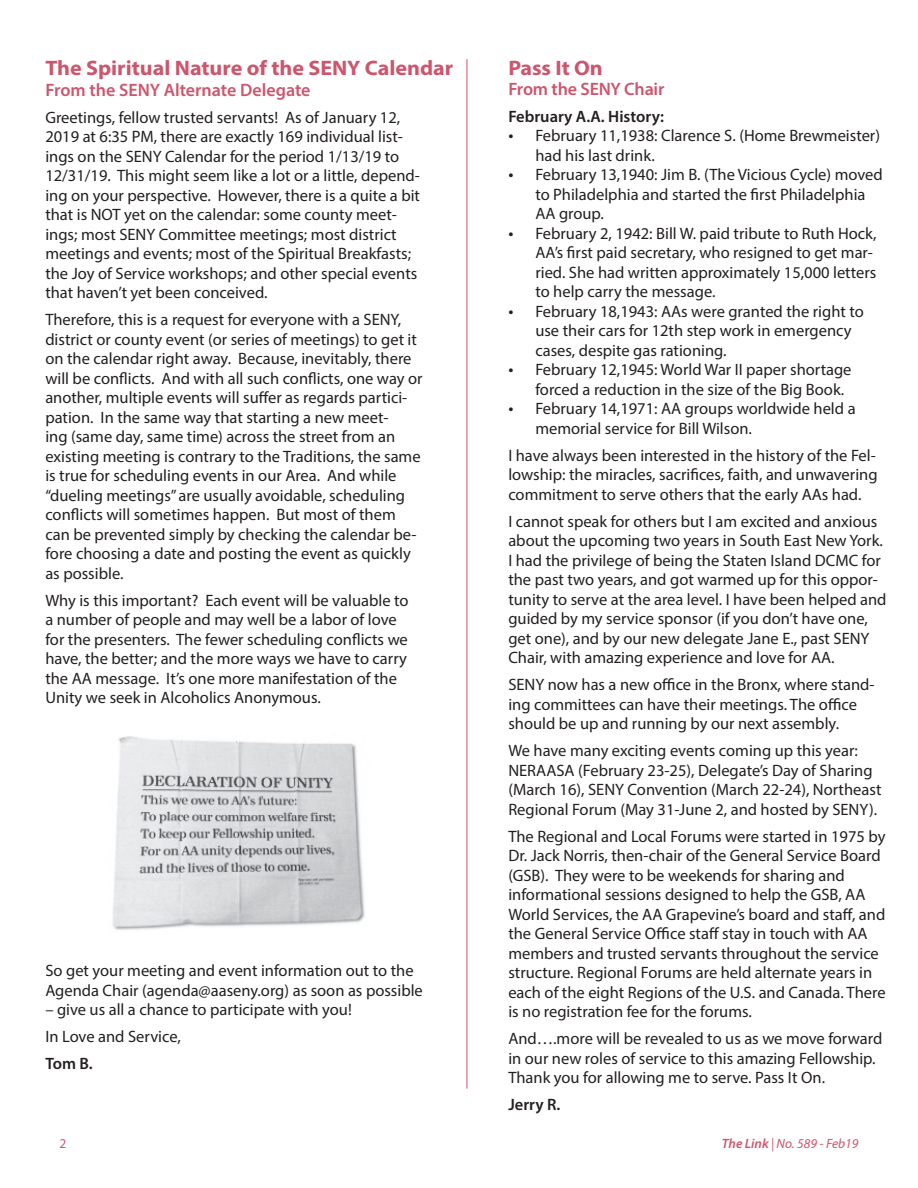
<style>
.page{position:relative;width:918px;height:1188px;background:#fff}
.page>*{position:absolute;margin:0;border:0;box-sizing:border-box;transform-origin:0 0}
.t1{font:700 21px "Myriad Pro";color:#cc566d;scale:1.05 1}
.t2{font:600 18px "Myriad Pro";letter-spacing:-.005em;color:#cc566d}
.t3{font:16.5px/19.5px "Myriad Pro";color:#231f20}
.t4{font:600 16.5px "Myriad Pro";color:#231f20}
.t5{font:italic 13.5px "Myriad Pro";color:#cc566d}
.t6{font:13.5px "Myriad Pro";color:#cc566d}
.s1{font-size:18px}
.s2{font-weight:600}
</style>
<div class="page">
<hr style="left:467px;top:59px;width:1px;height:1030px;background:#cc566d">
<img style="left:112px;top:736px;width:253px;height:194px">
<p class="t1" style="left:45px;top:54px;width:390px">The Spiritual Nature of the SENY Calendar</p>
<p class="t2" style="left:45px;top:78px;width:267px">From the SENY Alternate Delegate</p>
<p class="t3" style="left:45px;top:107px;width:376px">Greetings, fellow trusted servants! As of January 12, 2019 at 6:35 PM, there are exactly 169 individual list&shy;ings on the SENY Calendar for the period 1/13/19 to 12/31/19. This might seem like a lot or a little, depend&shy;ing on your perspective. However, there is a quite a bit that is NOT yet on the calendar: some county meet&shy;ings; most SENY Committee meetings; most district meetings and events; most of the Spiritual Breakfasts; the Joy of Service workshops; and other special events that haven’t yet been conceived.</p>
<p class="t3" style="left:45px;top:310px;width:379px">Therefore, this is a request for everyone with a SENY, district or county event (or series of meetings) to get it on the calendar right away. Because, inevitably, there will be conflicts. And with all such conflicts, one way or another, multiple events will suffer as regards partici&shy;pation. In the same way that starting a new meet-<br>ing (same day, same time) across the street from an existing meeting is contrary to the Traditions, the same is true for scheduling events in our Area. And while “dueling meetings” are usually avoidable, scheduling conflicts will sometimes happen. But most of them can be prevented simply by checking the calendar be&shy;fore choosing a date and posting the event as quickly as possible.</p>
<p class="t3" style="left:45px;top:590px;width:365px">Why is this important? Each event will be valuable to a number of people and may well be a labor of love for the presenters. The fewer scheduling conflicts we have, the better; and the more ways we have to carry the AA message. It’s one more manifestation of the Unity we seek in Alcoholics Anonymous.</p>
<p class="t3" style="left:45px;top:961px;width:379px">So get your meeting and event information out to the<br>Agenda Chair (agenda@aaseny.org) as soon as possible</p>
<p class="t3" style="left:45px;top:996px;width:308px;line-height:27px">– give us all a chance to participate with you!<br>In Love and Service,</p>
<p class="t4" style="left:45px;top:1053px;width:49px">Tom B.</p>
<p class="t1" style="left:508px;top:54px;width:91px">Pass It On</p>
<p class="t2" style="left:508px;top:77px;width:158px">From the SENY Chair</p>
<p class="t4" style="left:508px;top:106px;width:157px">February A.A. History:</p>
<p class="t3" style="left:535px;top:126px;width:346px;text-indent:-27px"><span class="s1">•</span> February 11,1938: Clarence S. (Home Brewmeister) had his last drink.</p>
<p class="t3" style="left:535px;top:165px;width:349px;text-indent:-27px"><span class="s1">•</span> February 13,1940: Jim B. (The Vicious Cycle) moved to Philadelphia and started the first Philadelphia<br>AA group.</p>
<p class="t3" style="left:535px;top:223px;width:343px;text-indent:-27px"><span class="s1">•</span> February 2, 1942: Bill W. paid tribute to Ruth Hock, AA’s first paid secretary, who resigned to get mar&shy;ried. She had written approximately 15,000 letters to help carry the message.</p>
<p class="t3" style="left:535px;top:301px;width:330px;text-indent:-27px"><span class="s1">•</span> February 18,1943: AAs were granted the right to use their cars for 12th step work in emergency cases, despite gas rationing.</p>
<p class="t3" style="left:535px;top:360px;width:318px;text-indent:-27px"><span class="s1">•</span> February 12,1945: World War II paper shortage forced a reduction in the size of the Big Book.</p>
<p class="t3" style="left:535px;top:399px;width:322px;text-indent:-27px"><span class="s1">•</span> February 14,1971: AA groups worldwide held a memorial service for Bill Wilson.</p>
<p class="t3" style="left:508px;top:445px;width:371px;text-align:justify">I have always been interested in the history of the Fel&shy;lowship: the miracles, sacrifices, faith, and unwavering commitment to serve others that the early AAs had.</p>
<p class="t3" style="left:508px;top:511px;width:380px">I cannot speak for others but I am excited and anxious about the upcoming two years in South East New York.<br>I had the privilege of being the Staten Island DCMC for the past two years, and got warmed up for this oppor&shy;tunity to serve at the area level. I have been helped and guided by my service sponsor (if you don’t have one, get one), and by our new delegate Jane E., past SENY Chair, with amazing experience and love for AA.</p>
<p class="t3" style="left:508px;top:675px;width:368px">SENY now has a new office in the Bronx, where stand&shy;ing committees can have their meetings. The office should be up and running by our next assembly.</p>
<p class="t3" style="left:508px;top:741px;width:375px">We have many exciting events coming up this year:<br>NERAASA (February 23-25), Delegate’s Day of Sharing (March 16), SENY Convention (March 22-24), Northeast Regional Forum (May 31-June 2, and hosted by SENY).</p>
<p class="t3" style="left:508px;top:826px;width:379px">The Regional and Local Forums were started in 1975 by Dr. Jack Norris, then-chair of the General Service Board (GSB). They were to be weekends for sharing and informational sessions designed to help the GSB, AA World Services, the AA Grapevine’s board and staff, and the General Service Office staff stay in touch with AA members and trusted servants throughout the service structure. Regional Forums are held alternate years in each of the eight Regions of the U.S. and Canada. There is no registration fee for the forums.</p>
<p class="t3" style="left:508px;top:1029px;width:376px">And….more will be revealed to us as we move forward in our new roles of service to this amazing Fellowship.<br>Thank you for allowing me to serve. Pass It On.</p>
<p class="t4" style="left:508px;top:1094px;width:54px">Jerry R.</p>
<p class="t6" style="left:59px;top:1136px;width:8px">2</p>
<p class="t5" style="left:722px;top:1136px;width:138px"><span class="s2">The Link</span> | No. 589 - Feb19</p>
</div>
